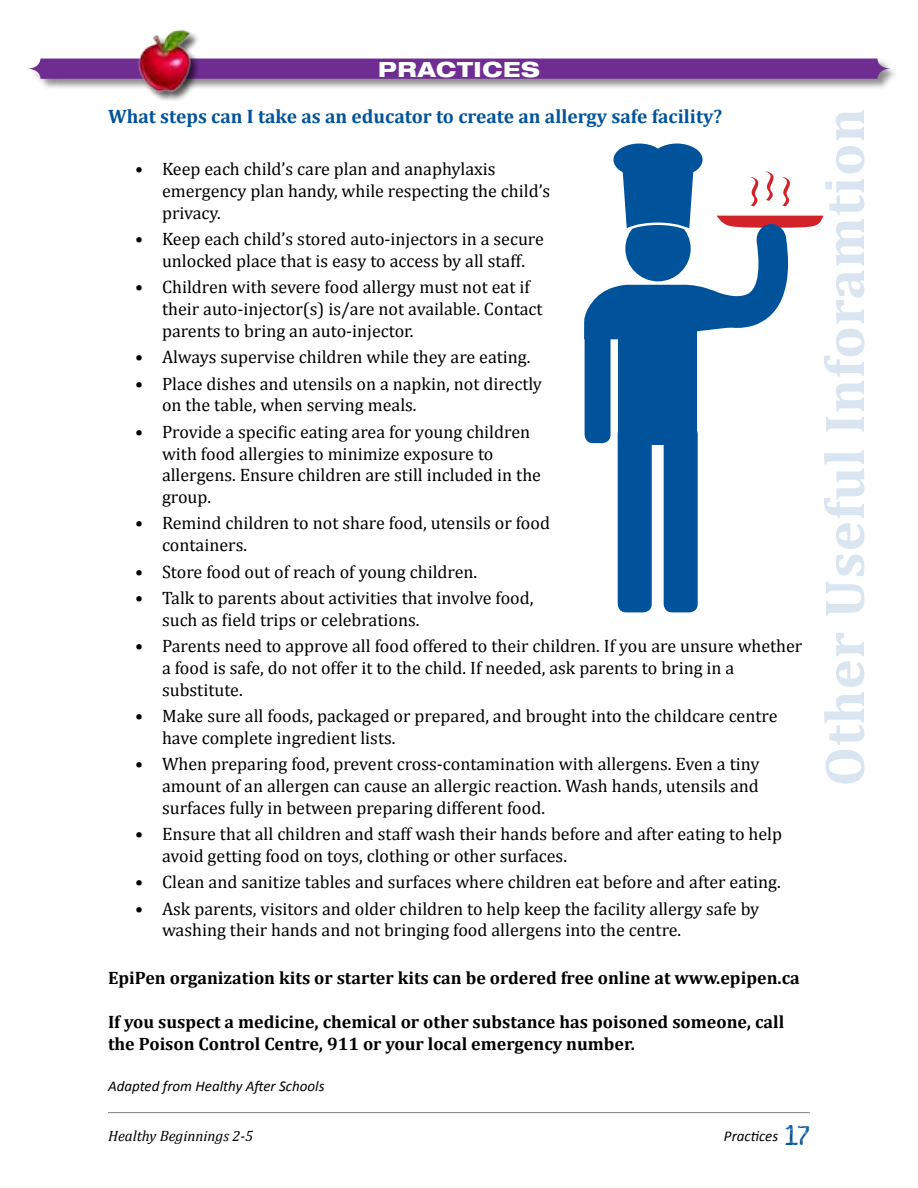
<style>
.page{position:relative;width:918px;height:1188px;background:#fff}
.page>*{position:absolute;margin:0;border:0;box-sizing:border-box;transform-origin:0 0}
.t1{font:700 57px "Cambria";letter-spacing:.015em;color:#d9e5f0}
.t2{font:800 expanded 21px "Helvetica Neue";letter-spacing:.03em;color:#fff}
.body_subhead-BLD{font:700 19.5px "Cambria";color:#00539b}
.body-indent{font:18px/21.8px "Cambria";color:#000}
.body{font:700 18px/21.8px "Cambria";color:#000}
.footnote{font:italic 15px "Calibri";color:#000}
.t3{font:italic 15px "Cambria";color:#000}
.s1{font-family:"Love Ya Like A Sister";font-style:normal;font-size:19.5px;color:#00539b}
</style>
<div class="page">
<hr style="left:108px;top:1112px;width:702px;height:1px;background:#808285">
<div style="left:26px;top:58px;width:872px;height:32px;background:#000;opacity:.45"></div>
<svg style="left:27px;top:59px;width:864px;height:20px;background:#723193"></svg>
<div style="left:138px;top:29px;width:62px;height:72px;background:#000;opacity:.65"></div>
<img style="left:135px;top:29px;width:61px;height:67px">
<div style="left:618px;top:425px;width:34px;height:187px;background:#00539b;border-radius:8px"></div>
<div style="left:664px;top:425px;width:34px;height:187px;background:#00539b;border-radius:8px"></div>
<div style="left:585px;top:322px;width:26px;height:121px;background:#00539b;border-radius:8px"></div>
<div style="left:618px;top:327px;width:79px;height:117px;background:#00539b"></div>
<svg style="left:584px;top:143px;width:240px;height:290px"></svg>
<p class="t2" style="left:378px;top:56px;width:163px">PRACTICES</p>
<p class="body_subhead-BLD" style="left:108px;top:105px;width:616px">What steps can I take as an educator to create an allergy safe facility?</p>
<p class="body-indent" style="left:162px;top:158px;width:390px;text-indent:-27px">• Keep each child’s care plan and anaphylaxis emergency plan handy, while respecting the child’s privacy.</p>
<p class="body-indent" style="left:135px;top:228px;width:410px;text-align:center">• Keep each child’s stored auto-injectors in a secure unlocked place that is easy to access by all staff.</p>
<p class="body-indent" style="left:162px;top:276px;width:382px;text-indent:-27px">• Children with severe food allergy must not eat if their auto-injector(s) is/are not available. Contact parents to bring an auto-injector.</p>
<p class="body-indent" style="left:135px;top:346px;width:397px">• Always supervise children while they are eating.</p>
<p class="body-indent" style="left:162px;top:373px;width:382px;text-indent:-27px">• Place dishes and utensils on a napkin, not directly on the table, when serving meals.</p>
<p class="body-indent" style="left:162px;top:421px;width:381px;text-indent:-27px">• Provide a specific eating area for young children with food allergies to minimize exposure to allergens. Ensure children are still included in the group.</p>
<p class="body-indent" style="left:162px;top:512px;width:390px;text-indent:-27px">• Remind children to not share food, utensils or food containers.</p>
<p class="body-indent" style="left:135px;top:560px;width:344px">• Store food out of reach of young children.</p>
<p class="body-indent" style="left:162px;top:587px;width:373px;text-indent:-27px">• Talk to parents about activities that involve food, such as field trips or celebrations.</p>
<p class="body-indent" style="left:162px;top:635px;width:642px;text-indent:-27px">• Parents need to approve all food offered to their children. If you are unsure whether a food is safe, do not offer it to the child. If needed, ask parents to bring in a substitute.</p>
<p class="body-indent" style="left:162px;top:705px;width:617px;text-indent:-27px">• Make sure all foods, packaged or prepared, and brought into the childcare centre have complete ingredient lists.</p>
<p class="body-indent" style="left:162px;top:753px;width:599px;text-align:justify;text-indent:-27px">• When preparing food, prevent cross-contamination with allergens. Even a tiny amount of an allergen can cause an allergic reaction. Wash hands, utensils and surfaces fully in between preparing different food.</p>
<p class="body-indent" style="left:162px;top:823px;width:622px;text-indent:-27px">• Ensure that all children and staff wash their hands before and after eating to help avoid getting food on toys, clothing or other surfaces.</p>
<p class="body-indent" style="left:135px;top:871px;width:647px">• Clean and sanitize tables and surfaces where children eat before and after eating.</p>
<p class="body-indent" style="left:162px;top:897px;width:599px;text-indent:-27px">• Ask parents, visitors and older children to help keep the facility allergy safe by washing their hands and not bringing food allergens into the centre.</p>
<p class="body" style="left:108px;top:967px;width:693px">EpiPen organization kits or starter kits can be ordered free online at www.epipen.ca</p>
<p class="body" style="left:108px;top:1011px;width:678px">If you suspect a medicine, chemical or other substance has poisoned someone, call the Poison Control Centre, 911 or your local emergency number.</p>
<p class="footnote" style="left:108px;top:1077px;width:218px">Adapted from Healthy After Schools</p>
<p class="t3" style="left:108px;top:1127px;width:147px">Healthy Beginnings 2-5</p>
<p class="footnote" style="left:724px;top:1127px;width:88px">Practices <span class="s1">17</span></p>
<h1 class="t1" style="left:810px;top:786px;width:680px;rotate:-90deg">Other Useful Inforamtion</h1>
</div>
